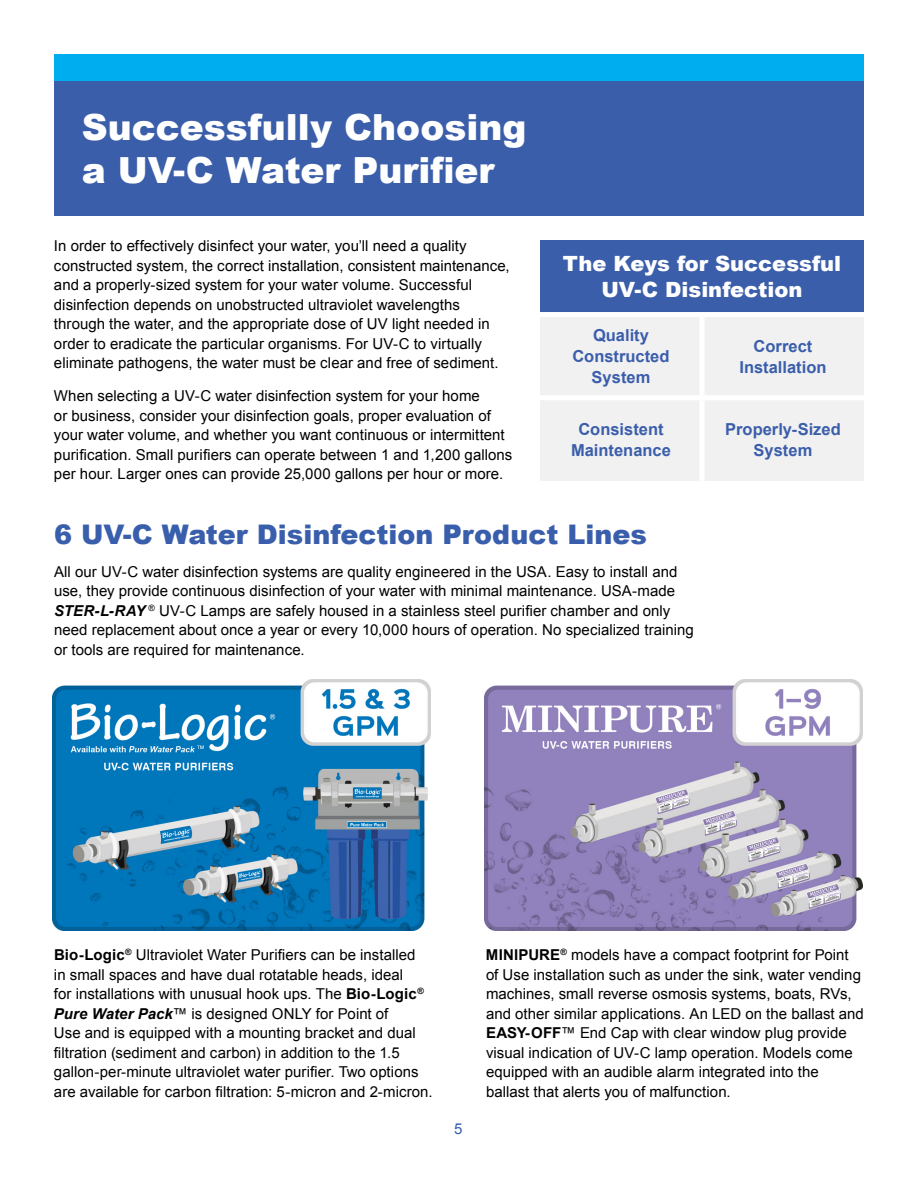
<style>
.page{position:relative;width:918px;height:1188px;background:#fff}
.page>*{position:absolute;margin:0;border:0;box-sizing:border-box;transform-origin:0 0}
.t1{font:900 36px/43.2px "Arial";color:#fff}
.t2{font:900 27px "Arial";color:#395eac}
.t3{font:900 21px/25.5px "Arial";color:#fff;text-align:center}
.t4{font:700 16.5px/21px "Arial";color:#3b5eab;text-align:center}
.t5{font:15px/19.5px "Arial";color:#000}
.t6{font:15px "Arial";color:#395eac}
.s1{font-weight:700;font-style:italic}
.s2{font-weight:700}
</style>
<div class="page">
<div style="left:54px;top:54px;width:810px;height:27px;background:#00aeef"></div>
<div style="left:54px;top:81px;width:810px;height:135px;background:#3b5eab"></div>
<img style="left:52px;top:680px;width:378px;height:251px">
<img style="left:484px;top:680px;width:378px;height:251px">
<div style="left:540px;top:240px;width:324px;height:75px;background:#3b5eab"></div>
<div style="left:540px;top:317px;width:324px;height:164px;background:#f1f1f2"></div>
<div style="left:699px;top:317px;width:6px;height:78px;background:#fff"></div>
<div style="left:540px;top:395px;width:162px;height:5px;background:#fff"></div>
<div style="left:702px;top:395px;width:162px;height:5px;background:#fff"></div>
<div style="left:699px;top:400px;width:6px;height:81px;background:#fff"></div>
<div style="left:540px;top:312px;width:162px;height:5px;background:#fff"></div>
<div style="left:702px;top:312px;width:162px;height:5px;background:#fff"></div>
<h1 class="t1" style="left:82px;top:104px;width:446px">Successfully Choosing a UV-C Water Purifier</h1>
<p class="t5" style="left:54px;top:236px;width:457px">In order to effectively disinfect your water, you’ll need a quality constructed system, the correct installation, consistent maintenance, and a properly-sized system for your water volume. Successful disinfection depends on unobstructed ultraviolet wavelengths through the water, and the appropriate dose of UV light needed in order to eradicate the particular organisms. For UV-C to virtually eliminate pathogens, the water must be clear and free of sediment.</p>
<p class="t5" style="left:54px;top:386px;width:460px">When selecting a UV-C water disinfection system for your home<br>or business, consider your disinfection goals, proper evaluation of your water volume, and whether you want continuous or intermittent purification. Small purifiers can operate between 1 and 1,200 gallons per hour. Larger ones can provide 25,000 gallons per hour or more.</p>
<h3 class="t3" style="left:563px;top:251px;width:280px">The Keys for Successful<br>UV-C Disinfection</h3>
<p class="t4" style="left:572px;top:325px;width:99px">Quality<br>Constructed<br>System</p>
<p class="t4" style="left:739px;top:336px;width:89px">Correct<br>Installation</p>
<p class="t4" style="left:571px;top:419px;width:101px">Consistent<br>Maintenance</p>
<p class="t4" style="left:725px;top:419px;width:117px">Properly-Sized<br>System</p>
<h2 class="t2" style="left:54px;top:515px;width:594px">6 UV-C Water Disinfection Product Lines</h2>
<p class="t5" style="left:54px;top:562px;width:641px">All our UV-C water disinfection systems are quality engineered in the USA. Easy to install and use, they provide continuous disinfection of your water with minimal maintenance. USA-made <span class="s1">STER-L-RAY</span> <sup>®</sup> UV-C Lamps are safely housed in a stainless steel purifier chamber and only need replacement about once a year or every 10,000 hours of operation. No specialized training or tools are required for maintenance.</p>
<p class="t5" style="left:54px;top:945px;width:380px"><span class="s2">Bio-Logic</span><sup>®</sup> Ultraviolet Water Purifiers can be installed<br>in small spaces and have dual rotatable heads, ideal<br>for installations with unusual hook ups. The <span class="s2">Bio-Logic</span><sup>® </sup><span class="s1">Pure Water Pack</span>™ is designed ONLY for Point of<br>Use and is equipped with a mounting bracket and dual filtration (sediment and carbon) in addition to the 1.5 gallon-per-minute ultraviolet water purifier. Two options are available for carbon filtration: 5-micron and 2-micron.</p>
<p class="t5" style="left:486px;top:945px;width:380px"><span class="s2">MINIPURE</span><sup>®</sup> models have a compact footprint for Point of Use installation such as under the sink, water vending machines, small reverse osmosis systems, boats, RVs, and other similar applications. An LED on the ballast and <span class="s2">EASY-OFF</span>™ End Cap with clear window plug provide visual indication of UV-C lamp operation. Models come equipped with an audible alarm integrated into the ballast that alerts you of malfunction.</p>
<p class="t6" style="left:454px;top:1119px;width:10px">5</p>
</div>
